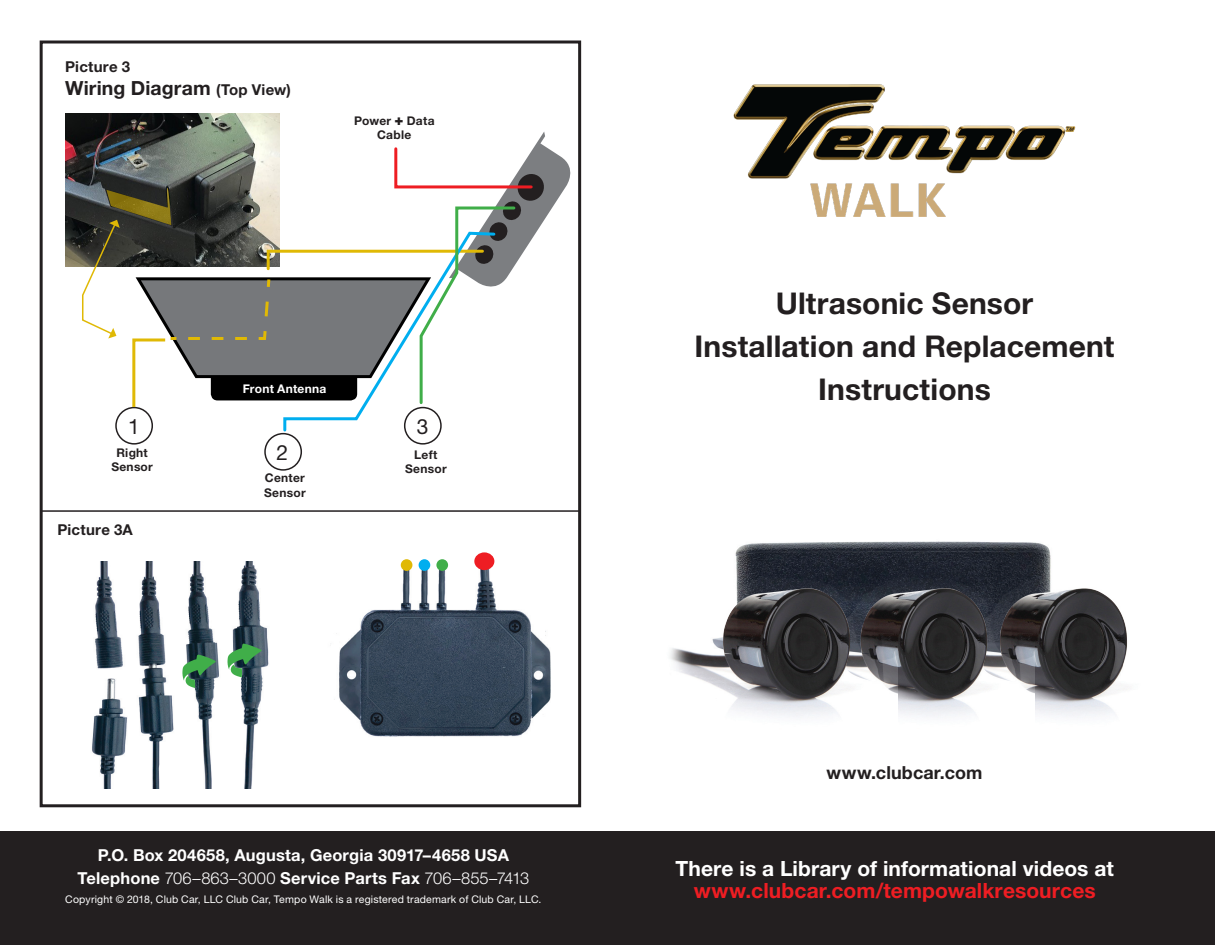
<style>
.page{position:relative;width:1215px;height:945px;background:#fff}
.page>*{position:absolute;margin:0;border:0;box-sizing:border-box;transform-origin:0 0}
.t1{font:700 30px "Helvetica Neue LT Std";letter-spacing:.005em;color:#231f20}
.t2{font:700 21px "Helvetica Neue LT Std";letter-spacing:.005em;color:#fff}
.t3{font:700 21px "Helvetica Neue LT Std";letter-spacing:.005em;color:#ee1d23}
.t4{font:21px "Helvetica Neue LT Std";color:#231f20}
.t5{font:700 19.5px "Helvetica Neue LT Std";letter-spacing:.005em;color:#231f20}
.t6{font:700 18px "Helvetica Neue LT Std";letter-spacing:.005em;color:#231f20}
.t7{font:700 16.5px "Helvetica Neue LT Std";letter-spacing:.01em;color:#fff}
.t8{font:700 15px "Helvetica Neue LT Std";letter-spacing:.015em;color:#231f20}
.t9{font:700 12px/14.4px "Helvetica Neue LT Std";letter-spacing:.02em;color:#231f20;text-align:center}
.t10{font:700 12px "Helvetica Neue LT Std";letter-spacing:.02em;color:#fff}
.t11{font:10.5px "Helvetica Neue LT Std";letter-spacing:.015em;color:#fff}
.s1{font-size:15px}
.s2{font-weight:900;font-size:15px}
.s3{font-weight:300}
</style>
<div class="page">
<img style="left:733px;top:84px;width:343px;height:133px">
<div style="left:0;top:831px;width:1215px;height:114px;background:#231f20"></div>
<img style="left:1035px;top:542px;width:92px;height:174px">
<img style="left:897px;top:541px;width:138px;height:176px">
<img style="left:670px;top:541px;width:227px;height:176px">
<div style="left:40px;top:40px;width:541px;height:767px;border:3px solid #231f20"></div>
<img style="left:65px;top:114px;width:214px;height:152px">
<hr style="left:40px;top:510px;width:540px;height:2px;background:#231f20">
<div style="left:115px;top:407px;width:38px;height:38px;border:2px solid #231f20;border-radius:50%"></div>
<div style="left:264px;top:433px;width:38px;height:38px;border:2px solid #231f20;border-radius:50%"></div>
<div style="left:404px;top:407px;width:38px;height:38px;border:2px solid #231f20;border-radius:50%"></div>
<img style="left:339px;top:568px;width:212px;height:169px">
<img style="left:92px;top:561px;width:177px;height:228px">
<svg style="left:81px;top:132px;width:497px;height:301px"></svg>
<div style="left:474px;top:552px;width:20px;height:18px;background:#ee1d23;border-radius:50%"></div>
<div style="left:436px;top:559px;width:12px;height:12px;background:#40ae49;border-radius:50%"></div>
<div style="left:419px;top:559px;width:11px;height:12px;background:#00aeef;border-radius:50%"></div>
<div style="left:401px;top:559px;width:11px;height:12px;background:#e0b905;border-radius:50%"></div>
<img style="left:181px;top:650px;width:42px;height:40px">
<img style="left:226px;top:638px;width:42px;height:41px">
<p class="t8" style="left:65px;top:57px;width:66px">Picture 3</p>
<p class="t5" style="left:65px;top:76px;width:227px">Wiring Diagram <span class="s1">(Top View)</span></p>
<p class="t9" style="left:354px;top:113px;width:82px">Power <span class="s2">+</span> Data<br>Cable</p>
<p class="t4" style="left:128px;top:414px;width:13px">1</p>
<p class="t9" style="left:116px;top:445px;width:33px">Right</p>
<p class="t9" style="left:111px;top:459px;width:43px">Sensor</p>
<p class="t8" style="left:58px;top:520px;width:77px">Picture 3A</p>
<p class="t10" style="left:243px;top:381px;width:85px">Front Antenna</p>
<p class="t4" style="left:277px;top:440px;width:13px">2</p>
<p class="t9" style="left:265px;top:470px;width:41px">Center</p>
<p class="t9" style="left:264px;top:485px;width:43px">Sensor</p>
<p class="t4" style="left:417px;top:414px;width:13px">3</p>
<p class="t9" style="left:414px;top:447px;width:25px">Left</p>
<p class="t9" style="left:405px;top:461px;width:43px">Sensor</p>
<p class="t7" style="left:98px;top:845px;width:413px">P.O. Box 204658, Augusta, Georgia 30917–4658 USA</p>
<p class="t7" style="left:78px;top:868px;width:453px">Telephone <span class="s3">706–863–3000</span> Service Parts Fax <span class="s3">706–855–7413</span></p>
<p class="t11" style="left:65px;top:893px;width:478px">Copyright © 2018, Club Car, LLC Club Car, Tempo Walk is a registered trademark of Club Car, LLC.</p>
<p class="t1" style="left:776px;top:285px;width:259px">Ultrasonic Sensor</p>
<p class="t1" style="left:694px;top:328px;width:422px">Installation and Replacement</p>
<p class="t1" style="left:818px;top:371px;width:174px">Instructions</p>
<p class="t6" style="left:827px;top:762px;width:157px">www.clubcar.com</p>
<p class="t2" style="left:676px;top:856px;width:440px">There is a Library of informational videos at</p>
<p class="t3" style="left:694px;top:877px;width:404px">www.clubcar.com/tempowalkresources</p>
</div>
